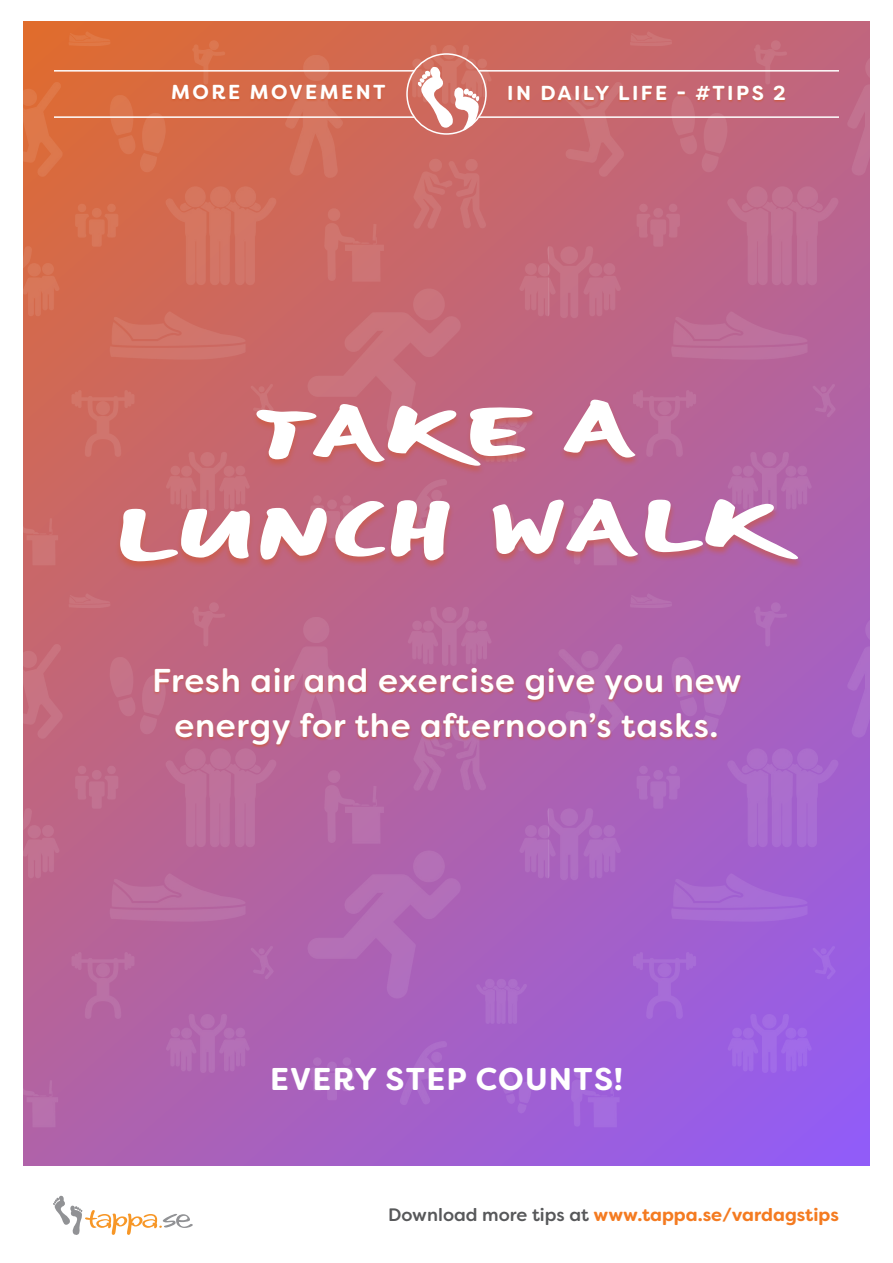
<style>
.page{position:relative;width:893px;height:1263px;background:#fff}
.page>*{position:absolute;margin:0;border:0;box-sizing:border-box;transform-origin:0 0}
.t1{font:700 82.5px/99px "Optiscript EF";color:#fff;text-align:center}
.t2{font:500 33px/45px "Filson Soft";letter-spacing:.02em;color:#fff;text-align:center}
.t3{font:700 31.5px "Filson Soft";letter-spacing:.04em;color:#fff}
.t4{font:700 20.25px "Filson Soft";letter-spacing:.12em;color:#fff}
.t5{font:700 18px "Filson Soft";color:#f47b21}
.s1{font-weight:500;color:#57585a}
</style>
<div class="page">
<div style="left:23px;top:21px;width:847px;height:1144px;background:linear-gradient(to right,#b062a7,#915cf9)"></div>
<img style="left:23px;top:21px;width:847px;height:1114px">
<div style="left:115px;top:399px;width:688px;height:172px;background:#d35527;opacity:.48"></div>
<div style="left:153px;top:667px;width:590px;height:81px;background:#d35527;opacity:.65"></div>
<svg style="left:53px;top:1195px;width:140px;height:40px"></svg>
<hr style="left:54px;top:70px;width:360px;height:2px;background:#fff">
<hr style="left:478px;top:70px;width:361px;height:2px;background:#fff">
<hr style="left:54px;top:116px;width:360px;height:2px;background:#fff">
<hr style="left:478px;top:116px;width:361px;height:2px;background:#fff">
<svg style="left:418px;top:67px;width:61px;height:67px"></svg>
<div style="left:406px;top:53px;width:81px;height:82px;border:2px solid #fff;border-radius:50%"></div>
<div style="left:170px;top:84px;width:217px;height:18px;background:#d35527;opacity:.65"></div>
<div style="left:507px;top:85px;width:280px;height:18px;background:#d35527;opacity:.65"></div>
<p class="t4" style="left:171px;top:79px;width:216px">MORE MOVEMENT</p>
<p class="t4" style="left:507px;top:80px;width:280px">IN DAILY LIFE - #TIPS 2</p>
<p class="t1" style="left:109px;top:384px;width:671px;rotate:-1deg">TAKE A<br>LUNCH WALK</p>
<p class="t2" style="left:152px;top:657px;width:591px">Fresh air and exercise give you new energy for the afternoon’s tasks.</p>
<p class="t3" style="left:270px;top:1058px;width:355px">EVERY STEP COUNTS!</p>
<p class="t5" style="left:388px;top:1203px;width:452px"><span class="s1">Download more tips at</span> www.tappa.se/vardagstips</p>
</div>
